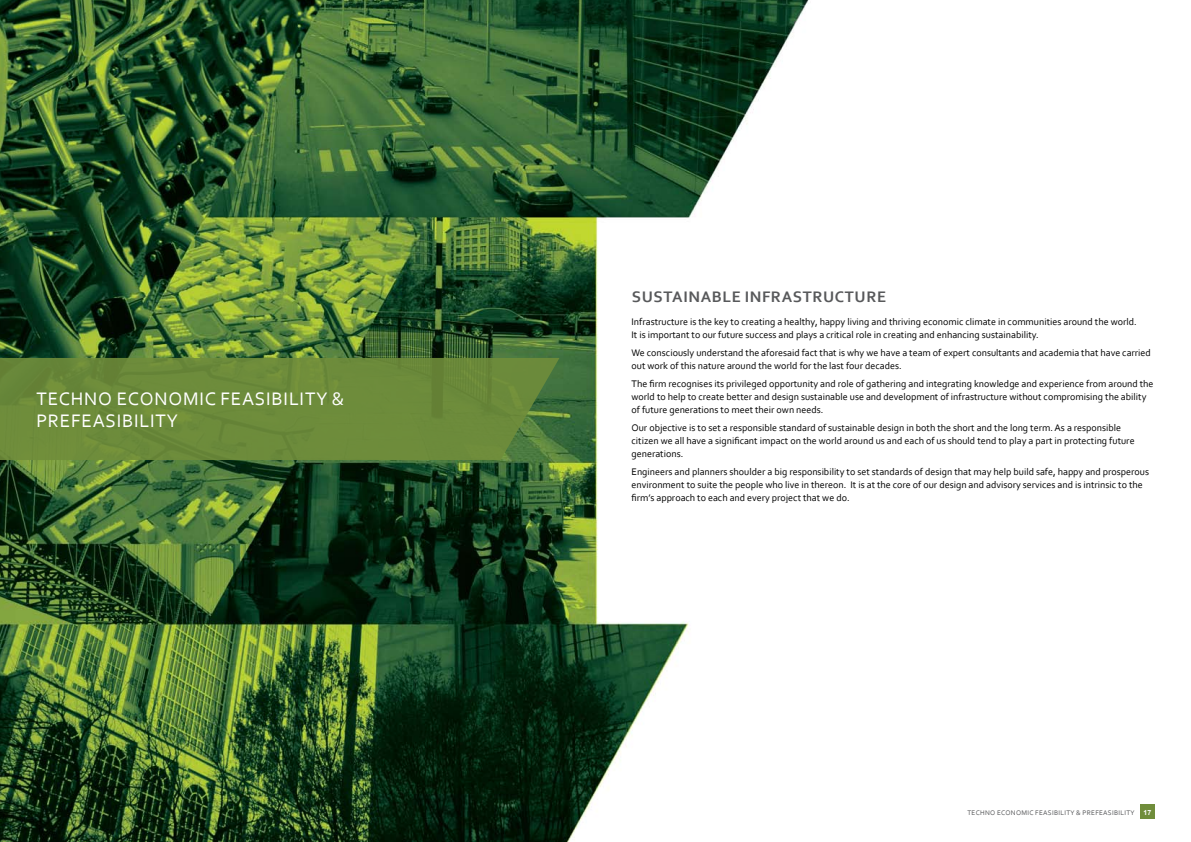
<style>
.page{position:relative;width:1191px;height:842px;background:#fff}
.page>*{position:absolute;margin:0;border:0;box-sizing:border-box;transform-origin:0 0}
.t1{font:19px/22.8px "Corbel";letter-spacing:.04em;color:#fff}
.t2{font:700 16px "Corbel";letter-spacing:.04em;color:#58595b}
.t3{font:10px/13px "Corbel";color:#000}
.t4{font:7px "Corbel";letter-spacing:.04em;color:#58595b}
.t5{font:700 7px "Arial";color:#fff}
</style>
<div class="page">
<div style="left:1140px;top:804px;width:15px;height:15px;background:#708d3b"></div>
<img style="left:0;top:0;width:809px;height:842px">
<svg style="left:0;top:358px;width:559px;height:102px;background:#6a893a"></svg>
<h1 class="t1" style="left:36px;top:386px;width:310px">Techno Economic Feasibility &amp;<br>Prefeasibility</h1>
<h2 class="t2" style="left:632px;top:286px;width:256px">SUSTAINABLE I NFRASTRUCTURE</h2>
<p class="t3" style="left:631px;top:314px;width:507px">Infrastructure is the key to creating a healthy, happy living and thriving economic climate in communities around the world.<br>It is important to our future success and plays a critical role in creating and enhancing sustainability.</p>
<p class="t3" style="left:631px;top:345px;width:521px">We consciously understand the aforesaid fact that is why we have a team of expert consultants and academia that have carried out work of this nature around the world for the last four decades.</p>
<p class="t3" style="left:631px;top:376px;width:523px">The firm recognises its privileged opportunity and role of gathering and integrating knowledge and experience from around the world to help to create better and design sustainable use and development of infrastructure without compromising the ability of future generations to meet their own needs.</p>
<p class="t3" style="left:631px;top:420px;width:504px">Our objective is to set a responsible standard of sustainable design in both the short and the long term. As a responsible citizen we all have a significant impact on the world around us and each of us should tend to play a part in protecting future generations.</p>
<p class="t3" style="left:631px;top:464px;width:519px">Engineers and planners shoulder a big responsibility to set standards of design that may help build safe, happy and prosperous environment to suite the people who live in thereon. It is at the core of our design and advisory services and is intrinsic to the firm’s approach to each and every project that we do.</p>
<p class="t4" style="left:967px;top:808px;width:10px">Techno</p>
<p class="t4" style="left:997px;top:808px;width:10px">Economic</p>
<p class="t4" style="left:1035px;top:808px;width:9px">Feasibility</p>
<p class="t4" style="left:1076px;top:808px;width:16px">&amp; Prefeasibility</p>
<p class="t5" style="left:1143px;top:807px;width:9px">17</p>
</div>
